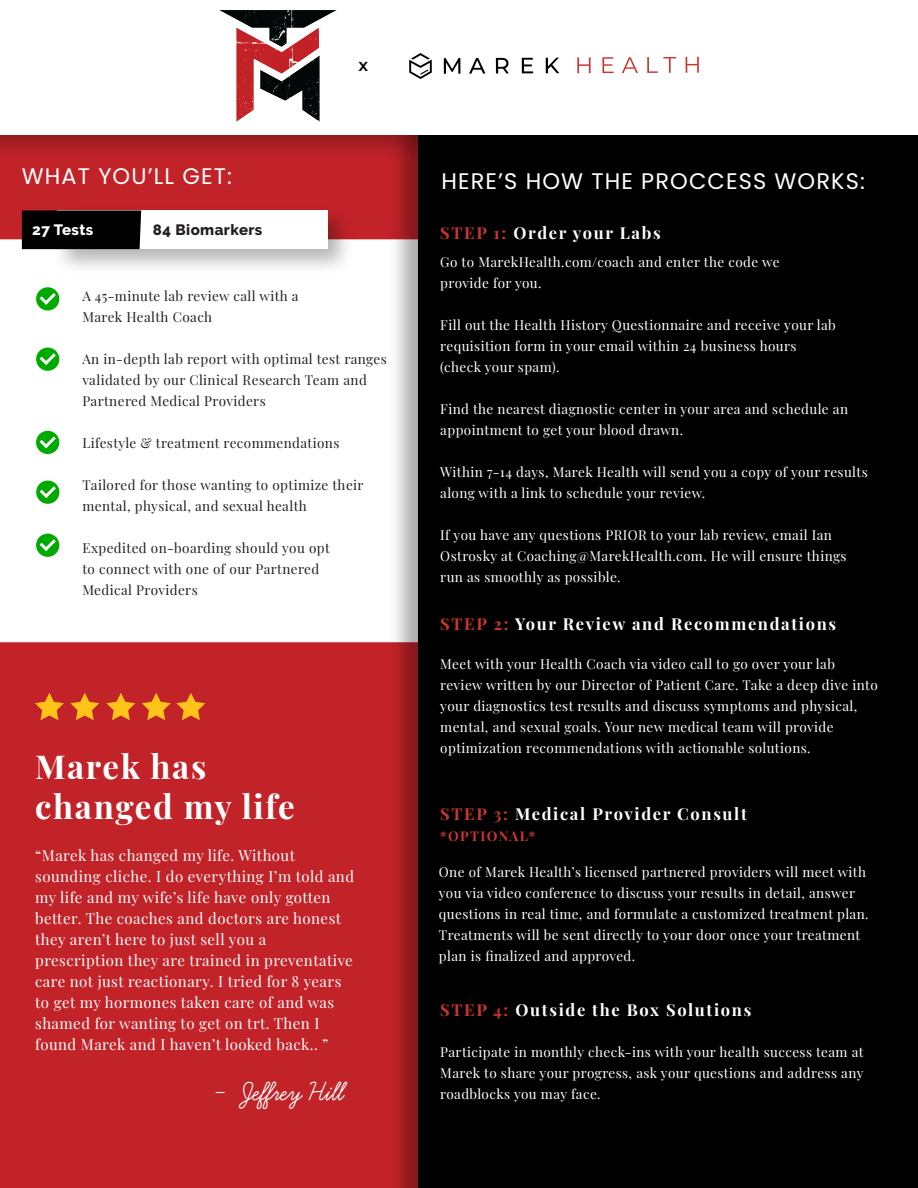
<style>
.page{position:relative;width:918px;height:1188px;background:#fff}
.page>*{position:absolute;margin:0;border:0;box-sizing:border-box;transform-origin:0 0}
.t1{font:700 33px/39.6px "Playfair Display";letter-spacing:.05em;color:#fff}
.t2{font:700 28.5px "Learning Curve";color:#fff}
.t3{font:22.5px "Poppins";letter-spacing:.05em;color:#fff}
.t4{font:600 17.1px "Montserrat";color:#000}
.t5{font:700 16.5px "Playfair Display";letter-spacing:.1em;color:#fff}
.t6{font:15px/21px "Playfair Display";letter-spacing:.03em;color:#fff}
.t7{font:800 15px "Raleway";letter-spacing:.03em;color:#231f20}
.t8{font:800 15px "Raleway";letter-spacing:.03em;color:#fff}
.t9{font:13.5px/21px "Playfair Display";letter-spacing:.03em;color:#fff}
.t10{font:13.5px/21px "Playfair Display";letter-spacing:.03em;color:#231f20}
.t11{font:700 13.5px "Playfair Display";letter-spacing:.09em;color:#ca3531}
.s1{color:#ca3531}
</style>
<div class="page">
<div style="left:0;top:168px;width:382px;height:71px;background:#c22329"></div>
<div style="left:0;top:642px;width:382px;height:546px;background:#c22329"></div>
<svg style="left:35px;top:693px;width:29px;height:27px"></svg>
<svg style="left:70px;top:693px;width:29px;height:27px"></svg>
<svg style="left:106px;top:693px;width:29px;height:27px"></svg>
<svg style="left:142px;top:693px;width:63px;height:27px"></svg>
<img style="left:382px;top:168px;width:36px;height:1020px">
<div style="left:418px;top:118px;width:500px;height:1070px;background:#000"></div>
<img style="left:45px;top:198px;width:316px;height:70px">
<div style="left:57px;top:210px;width:271px;height:39px;background:#fff"></div>
<div style="left:22px;top:210px;width:119px;height:39px;background:#000"></div>
<img style="left:0;top:134px;width:918px;height:34px">
<div style="left:0;top:0;width:918px;height:134px;background:#fff"></div>
<svg style="left:444px;top:58px;width:16px;height:16px"></svg>
<svg style="left:469px;top:58px;width:16px;height:16px"></svg>
<svg style="left:496px;top:58px;width:13px;height:16px"></svg>
<svg style="left:522px;top:58px;width:11px;height:15px"></svg>
<svg style="left:546px;top:58px;width:13px;height:15px"></svg>
<svg style="left:409px;top:53px;width:23px;height:26px"></svg>
<svg style="left:577px;top:57px;width:14px;height:16px"></svg>
<svg style="left:602px;top:57px;width:12px;height:16px"></svg>
<svg style="left:622px;top:57px;width:16px;height:16px"></svg>
<svg style="left:647px;top:57px;width:29px;height:16px"></svg>
<svg style="left:686px;top:57px;width:13px;height:16px"></svg>
<img style="left:221px;top:11px;width:114px;height:110px">
<svg style="left:36px;top:287px;width:23px;height:24px"></svg>
<svg style="left:36px;top:348px;width:23px;height:23px"></svg>
<svg style="left:36px;top:431px;width:23px;height:23px"></svg>
<svg style="left:36px;top:481px;width:23px;height:23px"></svg>
<svg style="left:36px;top:534px;width:23px;height:23px"></svg>
<p class="t4" style="left:359px;top:52px;width:11px">x</p>
<h3 class="t3" style="left:22px;top:163px;width:212px">WHAT YOU’LL GET:</h3>
<h3 class="t3" style="left:441px;top:168px;width:425px">HERE’S HOW THE PROCCESS WORKS:</h3>
<p class="t5" style="left:440px;top:220px;width:222px"><span class="s1">STEP 1:</span> Order your Labs</p>
<p class="t8" style="left:32px;top:221px;width:63px">27 Tests</p>
<p class="t7" style="left:153px;top:221px;width:111px">84 Biomarkers</p>
<p class="t10" style="left:82px;top:284px;width:218px">A 45-minute lab review call with a<br>Marek Health Coach</p>
<p class="t10" style="left:82px;top:347px;width:306px">An in-depth lab report with optimal test ranges validated by our Clinical Research Team and<br>Partnered Medical Providers</p>
<p class="t10" style="left:82px;top:431px;width:259px">Lifestyle &amp; treatment recommendations</p>
<p class="t10" style="left:82px;top:473px;width:283px">Tailored for those wanting to optimize their mental, physical, and sexual health</p>
<p class="t10" style="left:82px;top:536px;width:249px">Expedited on-boarding should you opt to connect with one of our Partnered<br>Medical Providers</p>
<h1 class="t1" style="left:35px;top:744px;width:261px">Marek has changed my life</h1>
<p class="t6" style="left:35px;top:844px;width:320px">“Marek has changed my life. Without sounding cliche. I do everything I’m told and my life and my wife’s life have only gotten better. The coaches and doctors are honest they aren’t here to just sell you a prescription they are trained in preventative care not just reactionary. I tried for 8 years to get my hormones taken care of and was shamed for wanting to get on trt. Then I found Marek and I haven’t looked back.. ”</p>
<h2 class="t2" style="left:215px;top:1076px;width:131px">- Jeffrey Hill</h2>
<p class="t9" style="left:440px;top:250px;width:341px">Go to MarekHealth.com/coach and enter the code we provide for you.</p>
<p class="t9" style="left:440px;top:313px;width:397px">Fill out the Health History Questionnaire and receive your lab requisition form in your email within 24 business hours (check your spam).</p>
<p class="t9" style="left:440px;top:397px;width:409px">Find the nearest diagnostic center in your area and schedule an appointment to get your blood drawn.</p>
<p class="t9" style="left:440px;top:460px;width:429px">Within 7-14 days, Marek Health will send you a copy of your results along with a link to schedule your review.</p>
<p class="t9" style="left:440px;top:523px;width:408px">If you have any questions PRIOR to your lab review, email Ian<br>Ostrosky at Coaching@MarekHealth.com. He will ensure things run as smoothly as possible.</p>
<p class="t5" style="left:440px;top:611px;width:397px"><span class="s1">STEP 2:</span> Your Review and Recommendations</p>
<p class="t9" style="left:440px;top:652px;width:439px">Meet with your Health Coach via video call to go over your lab review written by our Director of Patient Care. Take a deep dive into your diagnostics test results and discuss symptoms and physical, mental, and sexual goals. Your new medical team will provide optimization recommendations with actionable solutions.</p>
<p class="t5" style="left:440px;top:801px;width:308px"><span class="s1">STEP 3:</span> Medical Provider Consult</p>
<p class="t11" style="left:440px;top:826px;width:97px">*OPTIONAL*</p>
<p class="t9" style="left:439px;top:860px;width:431px">One of Marek Health’s licensed partnered providers will meet with you via video conference to discuss your results in detail, answer questions in real time, and formulate a customized treatment plan.<br>Treatments will be sent directly to your door once your treatment plan is finalized and approved.</p>
<p class="t5" style="left:440px;top:997px;width:312px"><span class="s1">STEP 4:</span> Outside the Box Solutions</p>
<p class="t9" style="left:440px;top:1040px;width:425px;text-align:justify">Participate in monthly check-ins with your health success team at Marek to share your progress, ask your questions and address any roadblocks you may face.</p>
</div>
